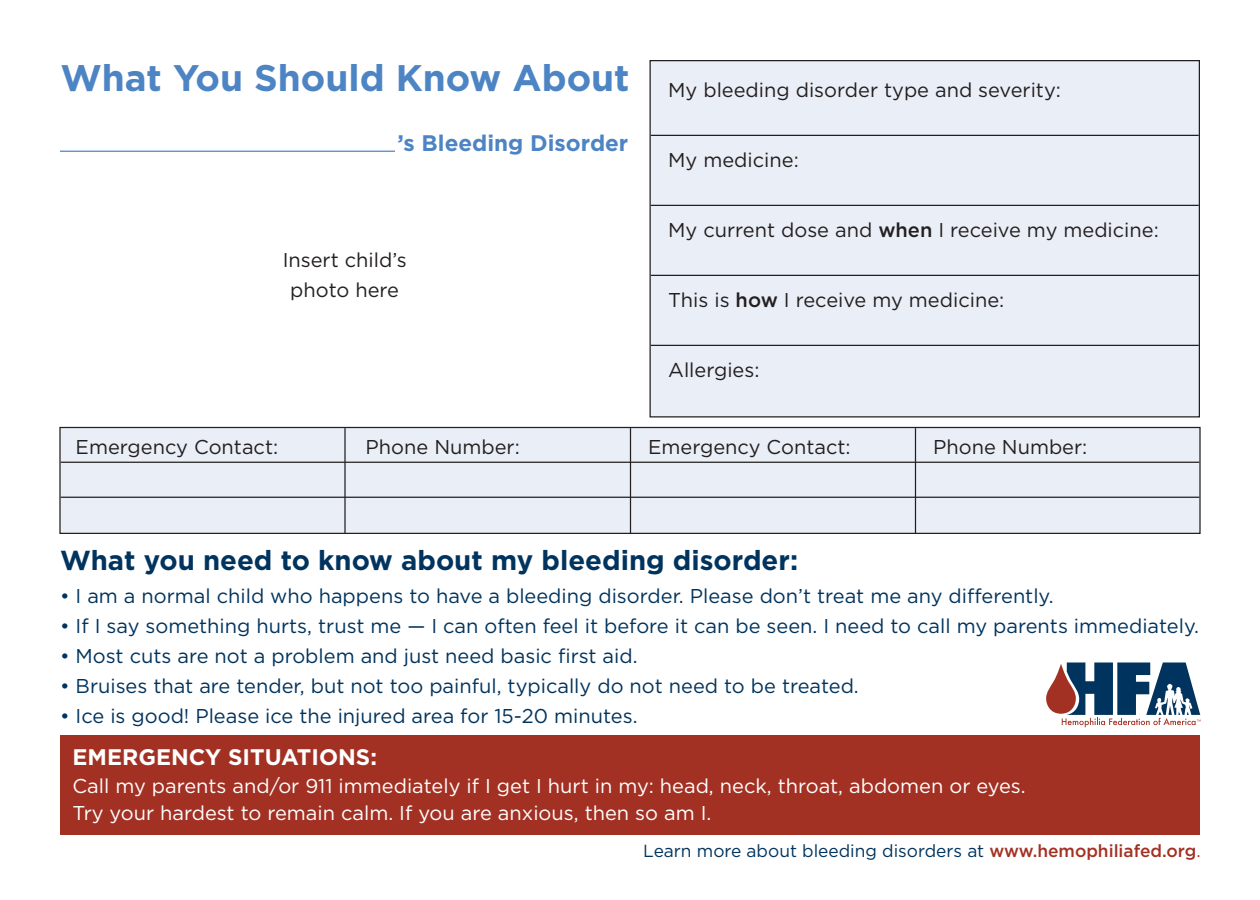
<style>
.page{position:relative;width:1260px;height:900px;background:#fff}
.page>*{position:absolute;margin:0;border:0;box-sizing:border-box;transform-origin:0 0}
.t1{font:700 37px "Gotham";color:#4d84c4}
.t2{font:700 27.5px "Gotham";color:#00345e}
.t3{font:700 22.5px "Gotham";color:#fff}
.t4{font:700 22.5px "Gotham";color:#4d84c4}
.t5{font:20px "Gotham";color:#00345e}
.t6{font:20px "Gotham";color:#231f20}
.t7{font:20px "Gotham";color:#fff}
.subhead_archer{font:17.5px "Gotham";color:#00345e}
.s1{font-weight:500}
.s2{font-weight:500;color:#a33123}
.s3{color:#a33123}
</style>
<div class="page">
<div style="left:60px;top:735px;width:1140px;height:100px;background:#a33123"></div>
<div style="left:650px;top:61px;width:549px;height:356px;background:#eaeef7"></div>
<hr style="left:651px;top:135px;width:548px;height:1px;background:#231f20">
<hr style="left:651px;top:205px;width:548px;height:1px;background:#231f20">
<hr style="left:651px;top:275px;width:548px;height:1px;background:#231f20">
<hr style="left:651px;top:345px;width:548px;height:1px;background:#231f20">
<hr style="left:60px;top:151px;width:335px;height:1px;background:#4d84c4">
<div style="left:60px;top:428px;width:1140px;height:105px;background:#eaeef7"></div>
<hr style="left:61px;top:462px;width:1138px;height:1px;background:#231f20">
<hr style="left:61px;top:497px;width:1138px;height:1px;background:#231f20">
<div style="left:59px;top:427px;width:1142px;height:107px;border:1px solid #231f20"></div>
<hr style="left:630px;top:428px;width:1px;height:106px;background:#231f20">
<hr style="left:344px;top:428px;width:2px;height:106px;background:#231f20">
<hr style="left:915px;top:428px;width:1px;height:106px;background:#231f20">
<svg style="left:1046px;top:662px;width:155px;height:65px"></svg>
<p class="t1" style="left:60px;top:56px;width:571px">What You Should Know About</p>
<p class="t4" style="left:398px;top:130px;width:232px">’s Bleeding Disorder</p>
<p class="t6" style="left:283px;top:247px;width:125px">Insert child’s</p>
<p class="t6" style="left:290px;top:277px;width:110px">photo here</p>
<p class="t6" style="left:668px;top:77px;width:394px">My bleeding disorder type and severity:</p>
<p class="t6" style="left:668px;top:147px;width:132px">My medicine:</p>
<p class="t6" style="left:668px;top:217px;width:492px">My current dose and <span class="s1">when</span> I receive my medicine:</p>
<p class="t6" style="left:668px;top:287px;width:338px">This is <span class="s1">how</span> I receive my medicine:</p>
<p class="t6" style="left:668px;top:357px;width:93px">Allergies:</p>
<p class="t6" style="left:76px;top:434px;width:204px">Emergency Contact:</p>
<p class="t6" style="left:366px;top:434px;width:156px">Phone Number:</p>
<p class="t6" style="left:648px;top:434px;width:204px">Emergency Contact:</p>
<p class="t6" style="left:933px;top:434px;width:156px">Phone Number:</p>
<p class="t2" style="left:60px;top:545px;width:740px">What you need to know about my bleeding disorder:</p>
<p class="t5" style="left:60px;top:583px;width:995px">• I am a normal child who happens to have a bleeding disorder. Please don’t treat me any differently.</p>
<p class="t5" style="left:60px;top:613px;width:1141px">• If I say something hurts, trust me — I can often feel it before it can be seen. I need to call my parents immediately.</p>
<p class="t5" style="left:60px;top:643px;width:579px">• Most cuts are not a problem and just need basic first aid.</p>
<p class="t5" style="left:60px;top:673px;width:800px">• Bruises that are tender, but not too painful, typically do not need to be treated.</p>
<p class="t5" style="left:60px;top:703px;width:579px">• Ice is good! Please ice the injured area for 15-20 minutes.</p>
<p class="t3" style="left:72px;top:744px;width:306px">EMERGENCY SITUATIONS:</p>
<p class="t7" style="left:72px;top:773px;width:955px">Call my parents and/or 911 immediately if I get I hurt in my: head, neck, throat, abdomen or eyes.</p>
<p class="t7" style="left:72px;top:800px;width:640px">Try your hardest to remain calm. If you are anxious, then so am I.</p>
<p class="subhead_archer" style="left:643px;top:839px;width:559px">Learn more about bleeding disorders at <span class="s2">www.hemophiliafed.org</span><span class="s3">.</span></p>
</div>
